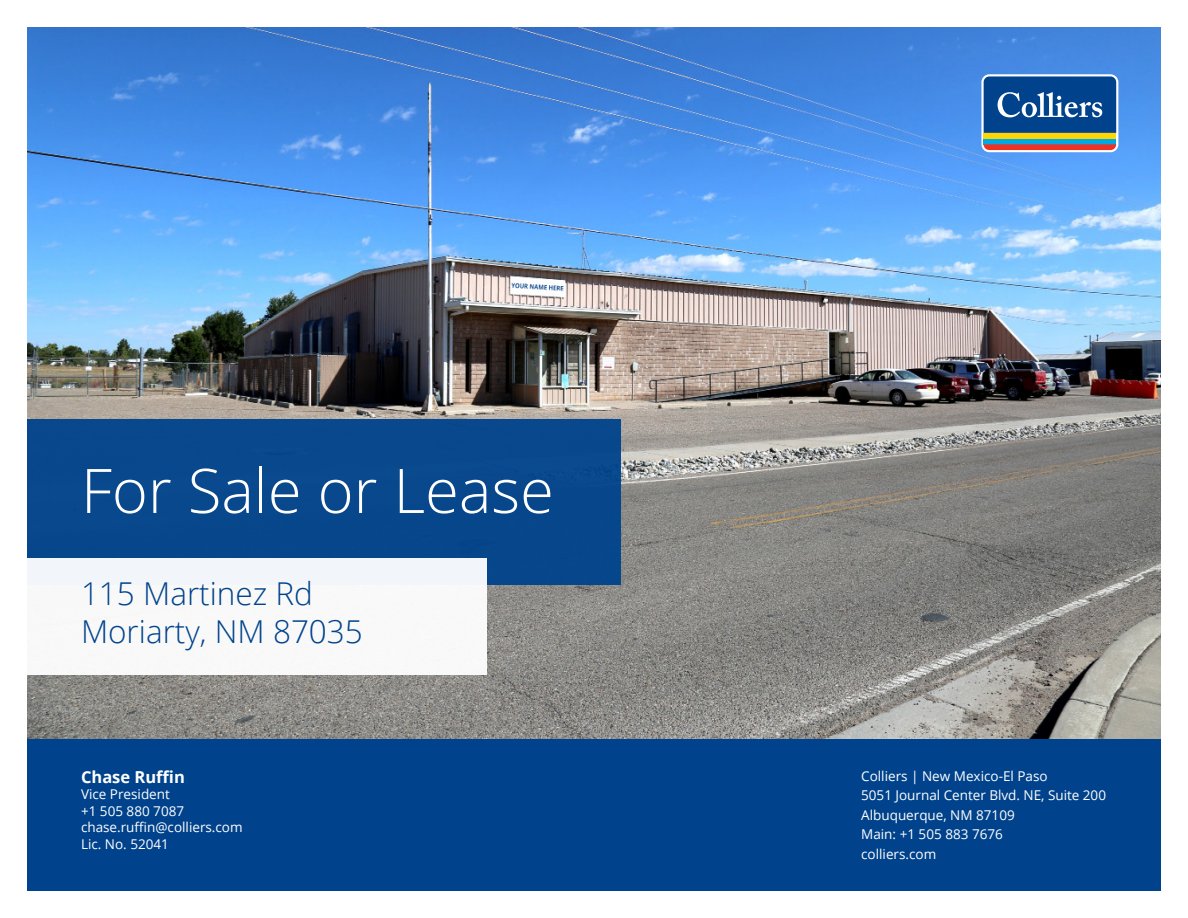
<style>
.page{position:relative;width:1188px;height:918px;background:#fff}
.page>*{position:absolute;margin:0;border:0;box-sizing:border-box;transform-origin:0 0}
.t1{font:300 61.5px "Open Sans";color:#fff}
.t2{font:300 31.5px/37.8px "Open Sans";color:#00438c}
.t3{font:700 16.5px "Open Sans";color:#fff}
.t4{font:13.5px/19.5px "Open Sans";color:#fff}
</style>
<div class="page">
<img style="left:27px;top:27px;width:1134px;height:713px">
<svg style="left:981px;top:74px;width:137px;height:78px"></svg>
<div style="left:984px;top:139px;width:132px;height:5px;background:#00a8e4"></div>
<div style="left:984px;top:133px;width:132px;height:6px;background:#ffd600"></div>
<svg style="left:984px;top:144px;width:132px;height:6px"></svg>
<svg style="left:984px;top:76px;width:132px;height:57px;background:#1e5999"></svg>
<div style="left:27px;top:740px;width:1134px;height:151px;background:#00438c"></div>
<div style="left:27px;top:419px;width:594px;height:165px;background:#08478c"></div>
<div style="left:27px;top:558px;width:459px;height:117px;background:#f8f8f9"></div>
<h1 class="t1" style="left:81px;top:449px;width:474px">For Sale or Lease</h1>
<h2 class="t2" style="left:81px;top:574px;width:283px">115 Martinez Rd<br>Moriarty, NM 87035</h2>
<p class="t3" style="left:81px;top:765px;width:105px">Chase Ruffin</p>
<p class="t4" style="left:81px;top:786px;width:163px;line-height:16.5px">Vice President<br>+1 505 880 7087 chase.ruffin@colliers.com<br>Lic. No. 52041</p>
<p class="t4" style="left:861px;top:766px;width:246px">Colliers | New Mexico-El Paso<br>5051 Journal Center Blvd. NE, Suite 200<br>Albuquerque, NM 87109<br>Main: +1 505 883 7676<br>colliers.com</p>
</div>
